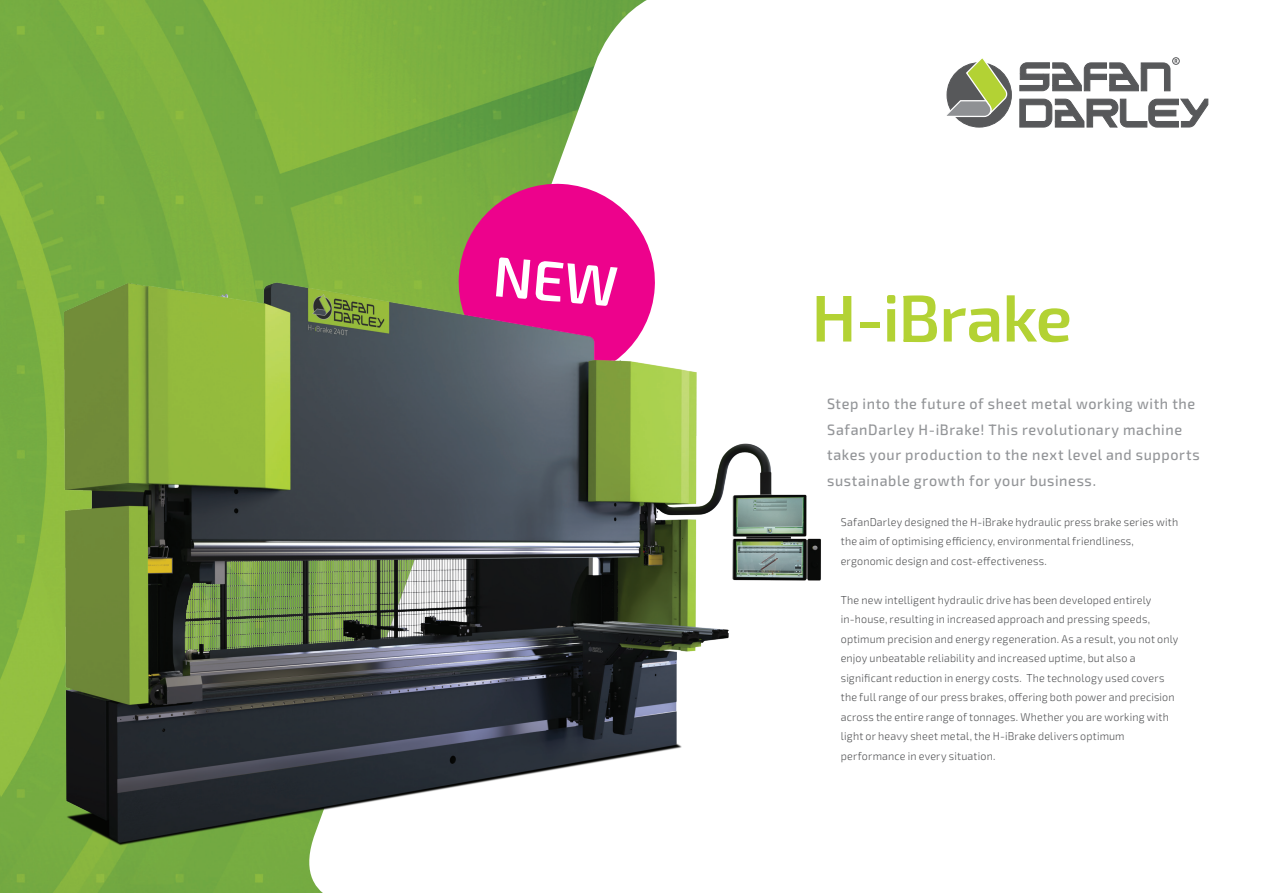
<style>
.page{position:relative;width:1263px;height:893px;background:#fff}
.page>*{position:absolute;margin:0;border:0;box-sizing:border-box;transform-origin:0 0}
.t1{font:600 66px "Exo 2";letter-spacing:-.015em;color:#b3d234}
.t2{font:500 15px/25.5px "Exo 2";letter-spacing:.045em;color:#939598;scale:.95 1}
.t3{font:300 11.25px/19.5px "Exo 2";letter-spacing:.015em;color:#57585a;scale:.95 1}
</style>
<div class="page">
<img style="left:0;top:0;width:289px;height:893px">
<svg style="left:289px;top:0;width:920px;height:276px"></svg>
<div style="left:1172px;top:57px;width:7px;height:8px;border:1px solid #57585a;border-radius:50%"></div>
<svg style="left:943px;top:55px;width:65px;height:75px"></svg>
<svg style="left:1020px;top:59px;width:157px;height:32px"></svg>
<svg style="left:1020px;top:99px;width:188px;height:28px"></svg>
<svg style="left:455px;top:181px;width:203px;height:95px"></svg>
<img style="left:41px;top:276px;width:780px;height:617px">
<h1 class="t1" style="left:811px;top:272px;width:262px">H-iBrake</h1>
<h2 class="t2" style="left:827px;top:391px;width:394px">Step into the future of sheet metal working with the SafanDarley H-iBrake! This revolutionary machine takes your production to the next level and supports sustainable growth for your business.</h2>
<p class="t3" style="left:841px;top:512px;width:357px">SafanDarley designed the H-iBrake hydraulic press brake series with the aim of optimising efficiency, environmental friendliness, ergonomic design and cost-effectiveness.</p>
<p class="t3" style="left:841px;top:590px;width:357px">The new intelligent hydraulic drive has been developed entirely in-house, resulting in increased approach and pressing speeds, optimum precision and energy regeneration. As a result, you not only enjoy unbeatable reliability and increased uptime, but also a significant reduction in energy costs. The technology used covers the full range of our press brakes, offering both power and precision across the entire range of tonnages. Whether you are working with light or heavy sheet metal, the H-iBrake delivers optimum performance in every situation.</p>
</div>
